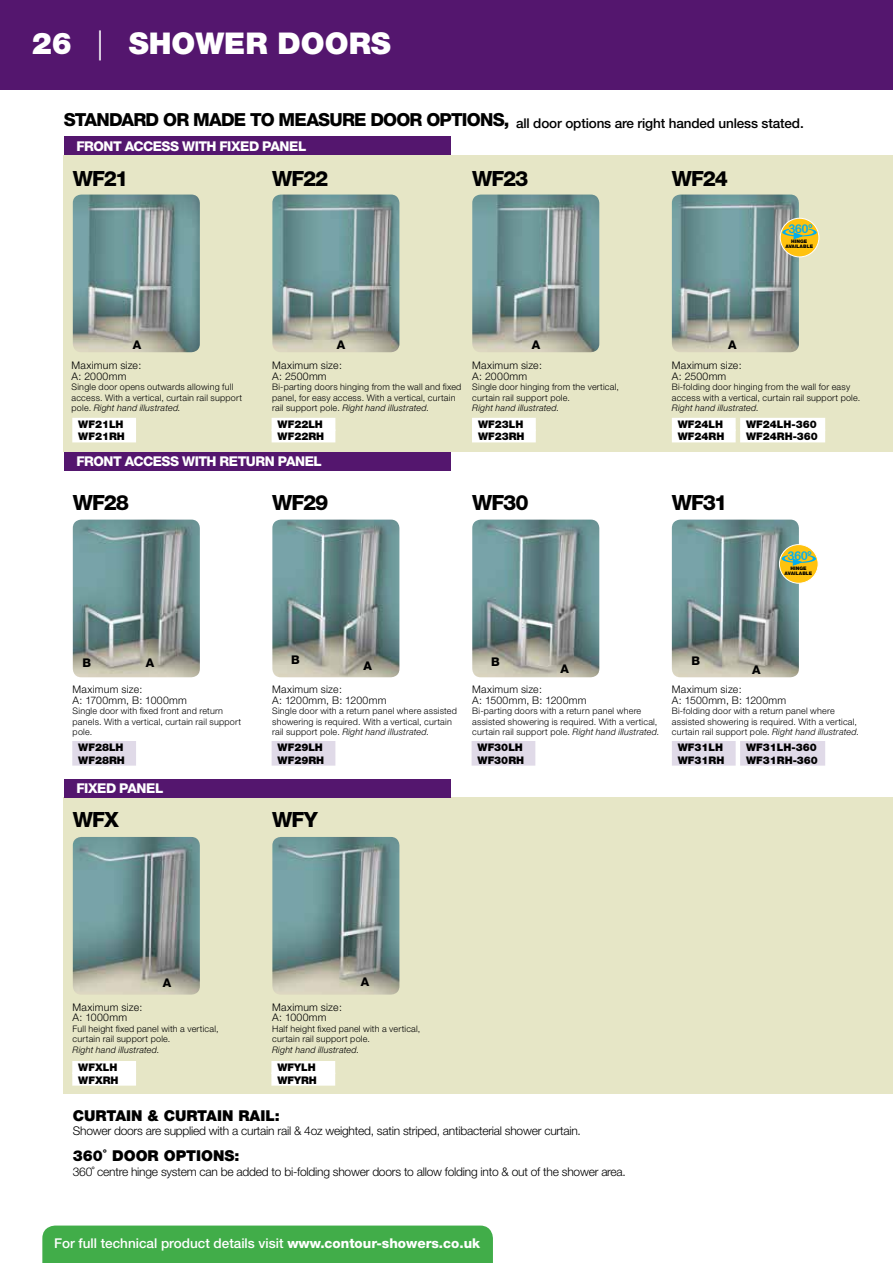
<style>
.page{position:relative;width:893px;height:1263px;background:#fff}
.page>*{position:absolute;margin:0;border:0;box-sizing:border-box;transform-origin:0 0}
.t1{font:900 30px "Helvetica Neue";color:#fff}
.t2{font:800 21px "Helvetica Neue";letter-spacing:-.045em;color:#000}
.t3{font:900 15px "Helvetica Neue";color:#000}
.t4{font:500 13.5px "Helvetica Neue";letter-spacing:-.01em;color:#000}
.t5{font:800 13.5px "Helvetica Neue";letter-spacing:-.03em;color:#fff}
.t6{font:500 13.5px "Helvetica Neue";color:#fff}
.t7{font:300 12px "Helvetica Neue";letter-spacing:-.02em;color:#000}
.t8{font:800 12px "Helvetica Neue";color:#000}
.t9{font:12px "Arial Rounded MT Bold";letter-spacing:-.05em;color:#00aeef}
.t10{font:300 10.5px/10.5px "Helvetica Neue";letter-spacing:.02em;color:#000}
.t11{font:900 10.5px/12.3px "Helvetica Neue";color:#000}
.t12{font:300 9px/10.5px "Helvetica Neue";letter-spacing:.025em;color:#000}
.t13{font:italic 300 9px "Helvetica Neue";letter-spacing:.02em;color:#000}
.t14{font:900 4.8px/5.2px "Helvetica Neue";color:#000;text-align:center}
.s1{font-weight:300}
.s2{font-weight:800;font-size:18px}
.s3{font-style:italic}
.s4{font-weight:800}
</style>
<div class="page">
<div style="left:72px;top:741px;width:64px;height:25px;background:#e0dae8"></div>
<div style="left:64px;top:797px;width:829px;height:297px;background:#e6e6c6"></div>
<div style="left:64px;top:155px;width:829px;height:297px;background:#e6e6c6"></div>
<div style="left:64px;top:137px;width:387px;height:18px;background:#54166e"></div>
<div style="left:64px;top:452px;width:387px;height:19px;background:#54166e"></div>
<div style="left:72px;top:418px;width:64px;height:24px;background:#fff"></div>
<svg style="left:272px;top:418px;width:63px;height:24px"></svg>
<hr style="left:272px;top:429px;width:63px;height:2px;background:#fff">
<svg style="left:472px;top:418px;width:64px;height:24px"></svg>
<hr style="left:472px;top:429px;width:64px;height:2px;background:#fff">
<div style="left:272px;top:741px;width:63px;height:25px;background:#e0dae8"></div>
<div style="left:472px;top:741px;width:63px;height:25px;background:#e0dae8"></div>
<div style="left:64px;top:779px;width:387px;height:19px;background:#54166e"></div>
<svg style="left:72px;top:1061px;width:64px;height:24px"></svg>
<hr style="left:72px;top:1072px;width:64px;height:2px;background:#fff">
<svg style="left:271px;top:1061px;width:64px;height:24px"></svg>
<hr style="left:271px;top:1072px;width:64px;height:2px;background:#fff">
<svg style="left:672px;top:741px;width:153px;height:25px;background:#e1dbe8"></svg>
<div style="left:672px;top:418px;width:153px;height:24px;background:#fff"></div>
<hr style="left:740px;top:429px;width:85px;height:2px;background:#fff">
<img style="left:73px;top:195px;width:127px;height:157px">
<img style="left:272px;top:195px;width:127px;height:157px">
<img style="left:472px;top:195px;width:127px;height:157px">
<img style="left:672px;top:195px;width:127px;height:157px">
<div style="left:780px;top:218px;width:39px;height:39px;background:#ffc20e;border-radius:50%"></div>
<div style="left:780px;top:218px;width:39px;height:39px;border:1px solid #fff;border-radius:50%"></div>
<svg style="left:782px;top:223px;width:35px;height:17px"></svg>
<img style="left:73px;top:520px;width:127px;height:157px">
<img style="left:272px;top:520px;width:127px;height:157px">
<img style="left:472px;top:520px;width:127px;height:157px">
<img style="left:672px;top:520px;width:127px;height:157px">
<div style="left:779px;top:545px;width:39px;height:38px;background:#ffc20e;border-radius:50%"></div>
<div style="left:779px;top:544px;width:39px;height:40px;border:1px solid #fff;border-radius:50%"></div>
<svg style="left:781px;top:549px;width:35px;height:17px"></svg>
<img style="left:73px;top:837px;width:127px;height:158px">
<img style="left:272px;top:837px;width:127px;height:158px">
<div style="left:0;top:0;width:893px;height:89px;background:#54166e"></div>
<div style="left:42px;top:1225px;width:451px;height:38px;background:#41ad49"></div>
<h1 class="t1" style="left:32px;top:25px;width:361px">26 <span class="s1">|</span> SHOWER DOORS</h1>
<h3 class="t4" style="left:64px;top:115px;width:741px"><span class="s2">STANDARD OR MADE TO MEASURE DOOR OPTIONS,</span> all door options are right handed unless stated.</h3>
<h3 class="t5" style="left:77px;top:138px;width:231px">FRONT ACCESS WITH FIXED PANEL</h3>
<h2 class="t2" style="left:73px;top:166px;width:57px">WF21</h2>
<h2 class="t2" style="left:272px;top:166px;width:58px">WF22</h2>
<h2 class="t2" style="left:472px;top:166px;width:58px">WF23</h2>
<h2 class="t2" style="left:672px;top:166px;width:58px">WF24</h2>
<h3 class="t8" style="left:133px;top:337px;width:10px">A</h3>
<h3 class="t8" style="left:337px;top:337px;width:10px">A</h3>
<h3 class="t8" style="left:532px;top:337px;width:10px">A</h3>
<h3 class="t8" style="left:728px;top:337px;width:10px">A</h3>
<h3 class="t9" style="left:788px;top:222px;width:26px">360°</h3>
<p class="t14" style="left:785px;top:239px;width:29px">HINGE<br>AVAILABLE</p>
<p class="t10" style="left:72px;top:360px;width:71px">Maximum size:<br>A: 2000mm</p>
<p class="t12" style="left:72px;top:382px;width:172px">Single door opens outwards allowing full access. With a vertical, curtain rail support pole. <span class="s3">Right hand illustrated.</span></p>
<p class="t10" style="left:272px;top:360px;width:71px">Maximum size:<br>A: 2500mm</p>
<p class="t12" style="left:272px;top:382px;width:191px">Bi-parting doors hinging from the wall and fixed panel, for easy access. With a vertical, curtain rail support pole. <span class="s3">Right hand illustrated.</span></p>
<p class="t10" style="left:472px;top:360px;width:71px">Maximum size:<br>A: 2000mm</p>
<p class="t12" style="left:472px;top:382px;width:148px">Single door hinging from the vertical, curtain rail support pole.</p>
<p class="t13" style="left:472px;top:403px;width:88px">Right hand illustrated.</p>
<p class="t10" style="left:672px;top:360px;width:71px">Maximum size:<br>A: 2500mm</p>
<p class="t12" style="left:672px;top:382px;width:190px">Bi-folding door hinging from the wall for easy access with a vertical, curtain rail support pole.</p>
<p class="t13" style="left:672px;top:403px;width:88px">Right hand illustrated.</p>
<p class="t11" style="left:78px;top:418px;width:48px">WF21LH<br>WF21RH</p>
<p class="t11" style="left:678px;top:418px;width:48px">WF24LH<br>WF24RH</p>
<p class="t11" style="left:278px;top:418px;width:48px">WF22LH<br>WF22RH</p>
<p class="t11" style="left:478px;top:418px;width:48px">WF23LH<br>WF23RH</p>
<h3 class="t5" style="left:77px;top:454px;width:247px">FRONT ACCESS WITH RETURN PANEL</h3>
<h2 class="t2" style="left:73px;top:490px;width:58px">WF28</h2>
<h2 class="t2" style="left:272px;top:490px;width:58px">WF29</h2>
<h2 class="t2" style="left:472px;top:490px;width:58px">WF30</h2>
<h2 class="t2" style="left:672px;top:490px;width:57px">WF31</h2>
<p class="t11" style="left:746px;top:418px;width:73px">WF24LH-360<br>WF24RH-360</p>
<h3 class="t9" style="left:788px;top:548px;width:26px">360°</h3>
<p class="t14" style="left:784px;top:565px;width:29px">HINGE<br>AVAILABLE</p>
<h3 class="t8" style="left:83px;top:655px;width:10px">B</h3>
<h3 class="t8" style="left:146px;top:656px;width:10px">A</h3>
<h3 class="t8" style="left:291px;top:652px;width:10px">B</h3>
<h3 class="t8" style="left:363px;top:659px;width:10px">A</h3>
<h3 class="t8" style="left:491px;top:655px;width:10px">B</h3>
<h3 class="t8" style="left:560px;top:661px;width:10px">A</h3>
<h3 class="t8" style="left:692px;top:654px;width:10px">B</h3>
<h3 class="t8" style="left:752px;top:663px;width:10px">A</h3>
<p class="t10" style="left:73px;top:684px;width:116px">Maximum size:<br>A: 1700mm, B: 1000mm</p>
<p class="t12" style="left:73px;top:706px;width:170px">Single door with fixed front and return panels. With a vertical, curtain rail support pole.</p>
<p class="t11" style="left:78px;top:741px;width:48px">WF28LH<br>WF28RH</p>
<h3 class="t5" style="left:77px;top:781px;width:88px">FIXED PANEL</h3>
<h2 class="t2" style="left:73px;top:807px;width:48px">WFX</h2>
<p class="t10" style="left:272px;top:684px;width:116px">Maximum size:<br>A: 1200mm, B: 1200mm</p>
<p class="t12" style="left:272px;top:706px;width:186px">Single door with a return panel where assisted showering is required. With a vertical, curtain rail support pole. <span class="s3">Right hand illustrated.</span></p>
<p class="t10" style="left:472px;top:684px;width:116px">Maximum size:<br>A: 1500mm, B: 1200mm</p>
<p class="t12" style="left:472px;top:706px;width:189px">Bi-parting doors with a return panel where assisted showering is required. With a vertical, curtain rail support pole. <span class="s3">Right hand illustrated.</span></p>
<p class="t10" style="left:672px;top:684px;width:116px">Maximum size:<br>A: 1500mm, B: 1200mm</p>
<p class="t12" style="left:672px;top:706px;width:189px">Bi-folding door with a return panel where assisted showering is required. With a vertical, curtain rail support pole. <span class="s3">Right hand illustrated.</span></p>
<p class="t11" style="left:278px;top:741px;width:48px">WF29LH<br>WF29RH</p>
<p class="t11" style="left:478px;top:741px;width:48px">WF30LH<br>WF30RH</p>
<p class="t11" style="left:678px;top:741px;width:48px">WF31LH<br>WF31RH</p>
<h2 class="t2" style="left:272px;top:807px;width:47px">WFY</h2>
<p class="t11" style="left:746px;top:741px;width:73px">WF31LH-360<br>WF31RH-360</p>
<h3 class="t8" style="left:163px;top:976px;width:10px">A</h3>
<h3 class="t8" style="left:361px;top:974px;width:10px">A</h3>
<p class="t10" style="left:73px;top:1001px;width:71px">Maximum size:<br>A: 1000mm</p>
<p class="t12" style="left:73px;top:1023px;width:147px">Full height fixed panel with a vertical, curtain rail support pole.</p>
<p class="t13" style="left:73px;top:1044px;width:88px">Right hand illustrated.</p>
<p class="t11" style="left:78px;top:1061px;width:42px">WFXLH<br>WFXRH</p>
<p class="t10" style="left:272px;top:1001px;width:71px">Maximum size:<br>A: 1000mm</p>
<p class="t12" style="left:272px;top:1023px;width:150px">Half height fixed panel with a vertical, curtain rail support pole.</p>
<p class="t13" style="left:272px;top:1044px;width:88px">Right hand illustrated.</p>
<p class="t11" style="left:277px;top:1061px;width:41px">WFYLH<br>WFYRH</p>
<h3 class="t3" style="left:73px;top:1106px;width:209px">CURTAIN &amp; CURTAIN RAIL:</h3>
<h3 class="t7" style="left:73px;top:1123px;width:510px">Shower doors are supplied with a curtain rail &amp; 4oz weighted, satin striped, antibacterial shower curtain.</h3>
<h3 class="t3" style="left:73px;top:1147px;width:168px">360˚ DOOR OPTIONS:</h3>
<h3 class="t7" style="left:73px;top:1164px;width:555px">360˚ centre hinge system can be added to bi-folding shower doors to allow folding into &amp; out of the shower area.</h3>
<h3 class="t6" style="left:54px;top:1235px;width:428px">For full technical product details visit <span class="s4">www.contour-showers.co.uk</span></h3>
</div>
